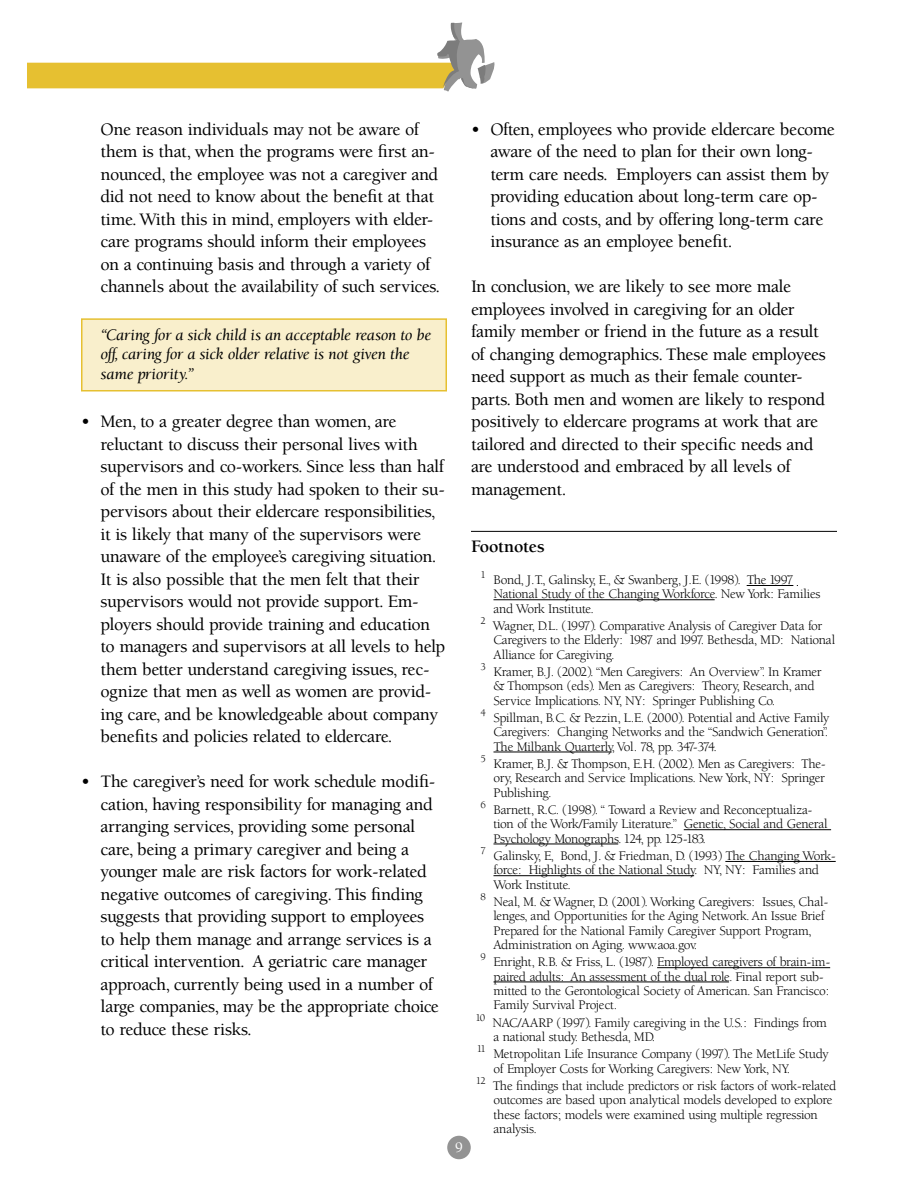
<style>
.page{position:relative;width:918px;height:1188px;background:#fff}
.page>*{position:absolute;margin:0;border:0;box-sizing:border-box;transform-origin:0 0}
.t1{font:500 18px/22.5px "Berkeley";letter-spacing:-.025em;color:#000}
.t2{font:700 18px "Berkeley";letter-spacing:-.015em;color:#000}
.t3{font:italic 16.5px/19.5px "Berkeley";letter-spacing:-.02em;color:#000}
.t4{font:500 15px "Berkeley";color:#fff}
.t5{font:13.5px/14.2px "Berkeley";letter-spacing:-.025em;color:#000}
</style>
<div class="page">
<div style="left:447px;top:1136px;width:24px;height:23px;background:#939393;border-radius:50%"></div>
<svg style="left:27px;top:23px;width:468px;height:69px"></svg>
<hr style="left:747px;top:585px;width:46px;height:1px;background:#000">
<hr style="left:494px;top:599px;width:221px;height:1px;background:#000">
<hr style="left:494px;top:752px;width:118px;height:1px;background:#000">
<hr style="left:684px;top:829px;width:147px;height:1px;background:#000">
<hr style="left:494px;top:844px;width:124px;height:1px;background:#000">
<hr style="left:725px;top:861px;width:111px;height:1px;background:#000">
<hr style="left:494px;top:875px;width:200px;height:1px;background:#000">
<hr style="left:657px;top:967px;width:173px;height:1px;background:#000">
<hr style="left:494px;top:982px;width:235px;height:1px;background:#000">
<hr style="left:471px;top:531px;width:366px;height:1px;background:#000">
<div style="left:82px;top:319px;width:364px;height:72px;background:#f9efcc"></div>
<div style="left:81px;top:318px;width:366px;height:74px;border:2px solid #e6c031"></div>
<p class="t1" style="left:100px;top:118px;width:341px">One reason individuals may not be aware of them is that, when the programs were first an&shy;nounced, the employee was not a caregiver and did not need to know about the benefit at that time. With this in mind, employers with elder&shy;care programs should inform their employees on a continuing basis and through a variety of channels about the availability of such services.</p>
<p class="t3" style="left:100px;top:325px;width:332px">“Caring for a sick child is an acceptable reason to be off, caring for a sick older relative is not given the same priority.”</p>
<p class="t1" style="left:100px;top:411px;width:346px;text-indent:-20px">• Men, to a greater degree than women, are reluctant to discuss their personal lives with supervisors and co-workers. Since less than half of the men in this study had spoken to their su&shy;pervisors about their eldercare responsibilities, it is likely that many of the supervisors were unaware of the employee’s caregiving situation.<br>It is also possible that the men felt that their supervisors would not provide support. Em&shy;ployers should provide training and education to managers and supervisors at all levels to help them better understand caregiving issues, rec&shy;ognize that men as well as women are provid&shy;ing care, and be knowledgeable about company benefits and policies related to eldercare.</p>
<p class="t1" style="left:100px;top:771px;width:340px;text-indent:-20px">• The caregiver’s need for work schedule modifi&shy;cation, having responsibility for managing and arranging services, providing some personal care, being a primary caregiver and being a younger male are risk factors for work-related negative outcomes of caregiving. This finding suggests that providing support to employees to help them manage and arrange services is a critical intervention. A geriatric care manager approach, currently being used in a number of large companies, may be the appropriate choice to reduce these risks.</p>
<p class="t1" style="left:490px;top:118px;width:346px;text-indent:-20px">• Often, employees who provide eldercare become aware of the need to plan for their own long&shy;term care needs. Employers can assist them by providing education about long-term care op&shy;tions and costs, and by offering long-term care insurance as an employee benefit.</p>
<p class="t1" style="left:471px;top:276px;width:356px">In conclusion, we are likely to see more male employees involved in caregiving for an older family member or friend in the future as a result of changing demographics. These male employees need support as much as their female counter&shy;parts. Both men and women are likely to respond positively to eldercare programs at work that are tailored and directed to their specific needs and are understood and embraced by all levels of management.</p>
<p class="t4" style="left:455px;top:1140px;width:9px">9</p>
<p class="t2" style="left:471px;top:537px;width:75px">Footnotes</p>
<p class="t5" style="left:494px;top:573px;width:329px;text-indent:-13px"><sup>1</sup> Bond, J.T., Galinsky, E., &amp; Swanberg, J.E. (1998). The 1997<br>National Study of the Changing Workforce. New York: Families and Work Institute.</p>
<p class="t5" style="left:494px;top:619px;width:343px;text-indent:-13px"><sup>2</sup> Wagner, D.L. (1997). Comparative Analysis of Caregiver Data for<br>Caregivers to the Elderly: 1987 and 1997. Bethesda, MD: National<br>Alliance for Caregiving.</p>
<p class="t5" style="left:494px;top:665px;width:330px;text-indent:-13px"><sup>3</sup> Kramer, B.J. (2002). “Men Caregivers: An Overview”. In Kramer &amp; Thompson (eds). Men as Caregivers: Theory, Research, and<br>Service Implications. NY, NY: Springer Publishing Co.</p>
<p class="t5" style="left:494px;top:711px;width:337px;text-align:justify;text-indent:-13px"><sup>4</sup> Spillman, B.C. &amp; Pezzin, L.E. (2000). Potential and Active Family Caregivers: Changing Networks and the “Sandwich Generation”.<br>The Milbank Quarterly, Vol. 78, pp. 347-374.</p>
<p class="t5" style="left:494px;top:757px;width:334px;text-align:justify;text-indent:-13px"><sup>5</sup> Kramer, B.J. &amp; Thompson, E.H. (2002). Men as Caregivers: The&shy;ory, Research and Service Implications. New York, NY: Springer Publishing.</p>
<p class="t5" style="left:494px;top:803px;width:336px;text-indent:-13px"><sup>6</sup> Barnett, R.C. (1998). “ Toward a Review and Reconceptualiza&shy;tion of the Work/Family Literature.” Genetic, Social and General<br>Psychology Monographs. 124, pp. 125-183.</p>
<p class="t5" style="left:494px;top:849px;width:344px;text-indent:-13px"><sup>7</sup> Galinsky, E, Bond, J. &amp; Friedman, D. (1993) The Changing Work&shy;force: Highlights of the National Study. NY, NY: Families and<br>Work Institute.</p>
<p class="t5" style="left:494px;top:895px;width:336px;text-indent:-13px"><sup>8</sup> Neal, M. &amp; Wagner, D. (2001). Working Caregivers: Issues, Chal&shy;lenges, and Opportunities for the Aging Network. An Issue Brief Prepared for the National Family Caregiver Support Program, Administration on Aging. www.aoa.gov.</p>
<p class="t5" style="left:494px;top:955px;width:338px;text-indent:-13px"><sup>9</sup> Enright, R.B. &amp; Friss, L. (1987). Employed caregivers of brain-im&shy;paired adults: An assessment of the dual role. Final report sub&shy;mitted to the Gerontological Society of American. San Francisco:<br>Family Survival Project.</p>
<p class="t5" style="left:494px;top:1015px;width:335px;text-indent:-18px"><sup>10</sup> NAC/AARP (1997). Family caregiving in the U.S.: Findings from a national study. Bethesda, MD.</p>
<p class="t5" style="left:494px;top:1047px;width:337px;text-indent:-17px"><sup>11</sup> Metropolitan Life Insurance Company (1997). The MetLife Study of Employer Costs for Working Caregivers: New York, NY.</p>
<p class="t5" style="left:494px;top:1079px;width:344px;text-indent:-18px"><sup>12</sup> The findings that include predictors or risk factors of work-related outcomes are based upon analytical models developed to explore these factors; models were examined using multiple regression analysis.</p>
</div>
